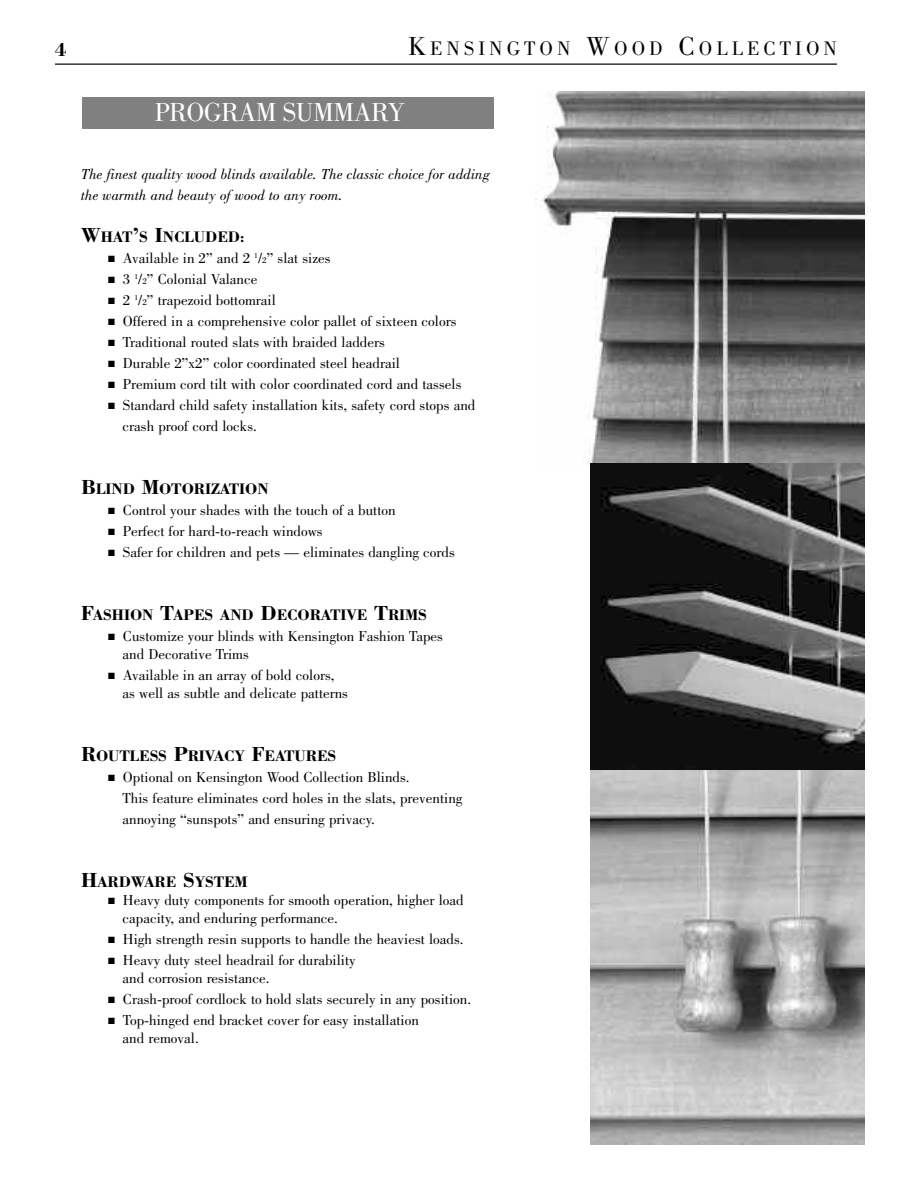
<style>
.page{position:relative;width:918px;height:1188px;background:#fff}
.page>*{position:absolute;margin:0;border:0;box-sizing:border-box;transform-origin:0 0}
.t1{font:27px "Bodoni";letter-spacing:-.025em;color:#fff}
.t2{font:20.25px "Bodoni";letter-spacing:.2em;color:#000}
.t3{font:700 19.5px "Bodoni";color:#000}
.t4{font:700 15.75px "Bodoni";letter-spacing:-.01em;color:#000}
.t5{font:15px/18px "Bodoni";color:#000}
.t6{font:italic 15px/21px "Bodoni";color:#000}
.s1{font-size:27px}
.s2{font-size:21px}
.s3{font-size:15px}
.s4{font-size:9px}
</style>
<div class="page">
<hr style="left:55px;top:64px;width:782px;height:1px;background:#000">
<img style="left:535px;top:91px;width:330px;height:374px">
<img style="left:590px;top:770px;width:275px;height:374px">
<svg style="left:590px;top:464px;width:275px;height:306px;background:#3e3e3e"></svg>
<div style="left:82px;top:97px;width:412px;height:31px;background:#808080"></div>
<h3 class="t3" style="left:55px;top:37px;width:13px">4</h3>
<h2 class="t2" style="left:408px;top:41px;width:430px"><span class="s1">K</span>ENSINGTON <span class="s1">W</span>OOD <span class="s1">C</span>OLLECTION</h2>
<h1 class="t1" style="left:155px;top:103px;width:252px">PROGRAM SUMMARY</h1>
<p class="t6" style="left:81px;top:165px;width:411px">The finest quality wood blinds available. The classic choice for adding the warmth and beauty of wood to any room.</p>
<p class="t4" style="left:81px;top:227px;width:165px"><span class="s2">W</span>HAT<span class="s2">’</span>S <span class="s2">I</span>NCLUDED<span class="s3">:</span></p>
<p class="t5" style="left:108px;top:251px;width:224px">■ Available in 2” and 2 <sup>1</sup>/<span class="s4">2</span>” slat sizes</p>
<p class="t5" style="left:108px;top:272px;width:151px">■ 3 <sup>1</sup>/<span class="s4">2</span>” Colonial Valance</p>
<p class="t5" style="left:108px;top:293px;width:169px">■ 2 <sup>1</sup>/<span class="s4">2</span>” trapezoid bottomrail</p>
<p class="t5" style="left:108px;top:314px;width:350px">■ Offered in a comprehensive color pallet of sixteen colors</p>
<p class="t5" style="left:108px;top:335px;width:278px">■ Traditional routed slats with braided ladders</p>
<p class="t5" style="left:108px;top:356px;width:294px">■ Durable 2”x2” color coordinated steel headrail</p>
<p class="t5" style="left:108px;top:377px;width:355px">■ Premium cord tilt with color coordinated cord and tassels</p>
<p class="t5" style="left:123px;top:396px;width:354px;line-height:21px;text-indent:-15px">■ Standard child safety installation kits, safety cord stops and crash proof cord locks.</p>
<p class="t4" style="left:81px;top:479px;width:189px"><span class="s2">B</span>LIND <span class="s2">M</span>OTORIZATION</p>
<p class="t5" style="left:108px;top:503px;width:289px">■ Control your shades with the touch of a button</p>
<p class="t5" style="left:108px;top:524px;width:216px">■ Perfect for hard-to-reach windows</p>
<p class="t5" style="left:108px;top:545px;width:348px">■ Safer for children and pets — eliminates dangling cords</p>
<p class="t4" style="left:81px;top:605px;width:348px"><span class="s2">F</span>ASHION <span class="s2">T</span>APES AND <span class="s2">D</span>ECORATIVE <span class="s2">T</span>RIMS</p>
<p class="t5" style="left:123px;top:629px;width:322px;text-indent:-15px">■ Customize your blinds with Kensington Fashion Tapes and Decorative Trims</p>
<p class="t5" style="left:123px;top:668px;width:227px;text-indent:-15px">■ Available in an array of bold colors, as well as subtle and delicate patterns</p>
<p class="t4" style="left:81px;top:746px;width:257px"><span class="s2">R</span>OUTLESS <span class="s2">P</span>RIVACY <span class="s2">F</span>EATURES</p>
<p class="t5" style="left:123px;top:768px;width:341px;line-height:21px;text-indent:-15px">■ Optional on Kensington Wood Collection Blinds.<br>This feature eliminates cord holes in the slats, preventing annoying “sunspots” and ensuring privacy.</p>
<p class="t4" style="left:81px;top:872px;width:168px"><span class="s2">H</span>ARDWARE <span class="s2">S</span>YSTEM</p>
<p class="t5" style="left:123px;top:893px;width:343px;text-indent:-15px">■ Heavy duty components for smooth operation, higher load capacity, and enduring performance.</p>
<p class="t5" style="left:108px;top:932px;width:357px">■ High strength resin supports to handle the heaviest loads.</p>
<p class="t5" style="left:123px;top:953px;width:235px;text-indent:-15px">■ Heavy duty steel headrail for durability and corrosion resistance.</p>
<p class="t5" style="left:108px;top:992px;width:365px">■ Crash-proof cordlock to hold slats securely in any position.</p>
<p class="t5" style="left:123px;top:1013px;width:298px;text-indent:-15px">■ Top-hinged end bracket cover for easy installation and removal.</p>
</div>
